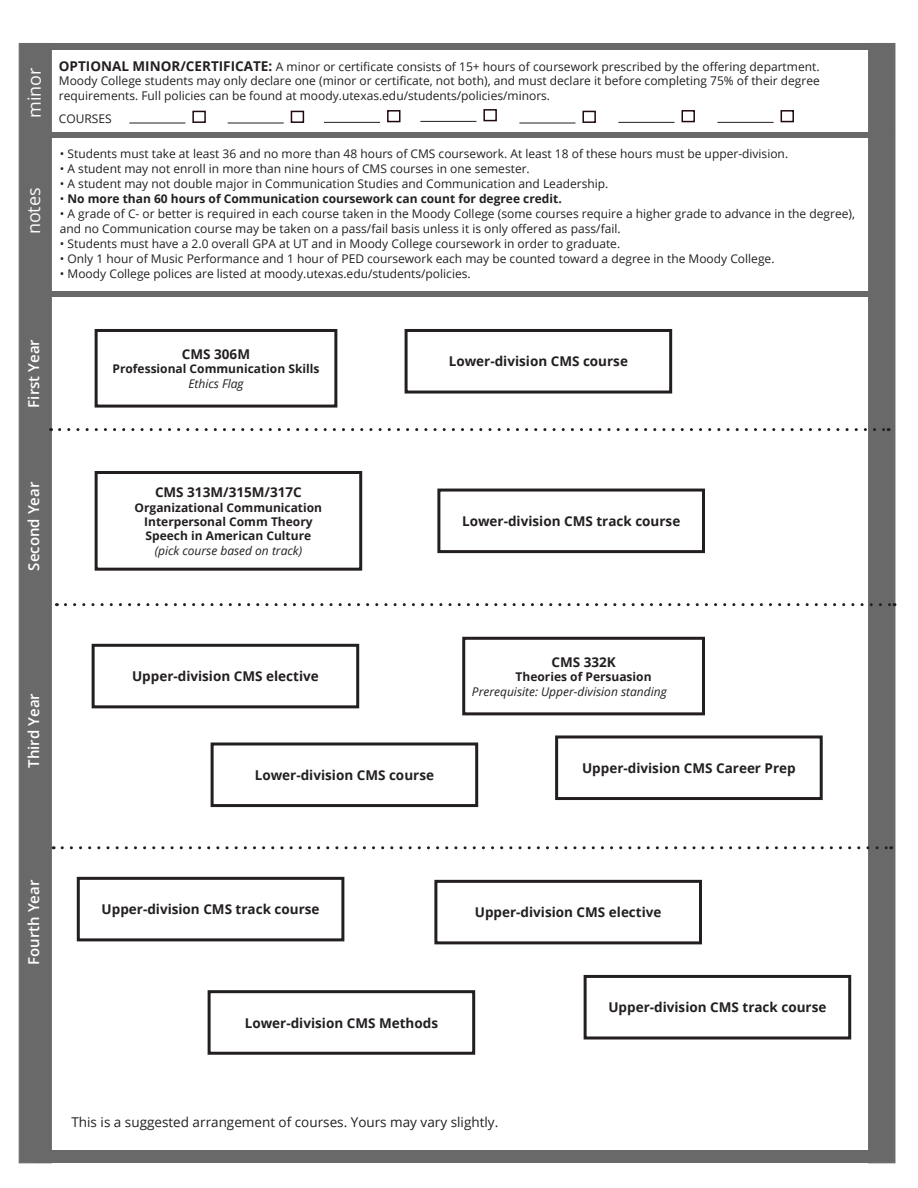
<style>
.page{position:relative;width:918px;height:1188px;background:#fff}
.page>*{position:absolute;margin:0;border:0;box-sizing:border-box;transform-origin:0 0}
.t1{font:18px "Open Sans";color:#fbfbfd}
.t2{font:600 15px "Open Sans";color:#fff}
.t3{font:700 13.5px "Open Sans";color:#231f20}
.t4{font:13.5px "Open Sans";color:#231f20}
.t5{font:12px/14.4px "Open Sans";color:#231f20}
.t6{font:700 12px "Open Sans";color:#231f20}
.t7{font:italic 12px "Open Sans";color:#231f20}
.s1{font-weight:700;font-size:13.5px}
.s2{font-weight:400}
</style>
<div class="page">
<div style="left:19px;top:43px;width:33px;height:1120px;background:#696969;border:1px solid #696969"></div>
<div style="left:44px;top:132px;width:851px;height:5px;background:#696969"></div>
<div style="left:49px;top:291px;width:841px;height:6px;background:#696969"></div>
<div style="left:868px;top:43px;width:27px;height:1120px;background:#696969"></div>
<div style="left:46px;top:43px;width:847px;height:7px;background:#696969"></div>
<div style="left:36px;top:1150px;width:838px;height:13px;background:#696969"></div>
<hr style="left:228px;top:123px;width:56px;height:1px;background:#231f20">
<div style="left:291px;top:111px;width:13px;height:12px;border:2px solid #200a0e"></div>
<hr style="left:129px;top:123px;width:56px;height:1px;background:#231f20">
<div style="left:192px;top:111px;width:14px;height:12px;border:2px solid #200a0e"></div>
<hr style="left:420px;top:121px;width:56px;height:1px;background:#231f20">
<div style="left:483px;top:109px;width:14px;height:12px;border:2px solid #200a0e"></div>
<hr style="left:519px;top:123px;width:57px;height:1px;background:#231f20">
<div style="left:582px;top:111px;width:14px;height:12px;border:2px solid #200a0e"></div>
<hr style="left:324px;top:122px;width:56px;height:1px;background:#231f20">
<div style="left:387px;top:110px;width:14px;height:12px;border:2px solid #200a0e"></div>
<hr style="left:618px;top:122px;width:57px;height:1px;background:#231f20">
<div style="left:682px;top:110px;width:13px;height:12px;border:2px solid #200a0e"></div>
<hr style="left:717px;top:122px;width:57px;height:1px;background:#231f20">
<div style="left:781px;top:110px;width:13px;height:12px;border:2px solid #200a0e"></div>
<div style="left:95px;top:329px;width:242px;height:79px;border:3px solid #231f20"></div>
<div style="left:405px;top:329px;width:267px;height:65px;border:3px solid #231f20"></div>
<div style="left:95px;top:471px;width:267px;height:100px;border:3px solid #231f20"></div>
<div style="left:437px;top:489px;width:268px;height:64px;border:3px solid #231f20"></div>
<div style="left:92px;top:644px;width:267px;height:64px;border:3px solid #231f20"></div>
<div style="left:211px;top:742px;width:267px;height:65px;border:3px solid #231f20"></div>
<div style="left:462px;top:637px;width:243px;height:78px;border:3px solid #231f20"></div>
<div style="left:555px;top:735px;width:268px;height:65px;border:3px solid #231f20"></div>
<div style="left:77px;top:877px;width:267px;height:64px;border:3px solid #231f20"></div>
<div style="left:208px;top:990px;width:267px;height:65px;border:3px solid #231f20"></div>
<div style="left:584px;top:975px;width:267px;height:65px;border:3px solid #231f20"></div>
<div style="left:434px;top:880px;width:268px;height:64px;border:3px solid #231f20"></div>
<svg style="left:65px;top:603px;width:830px;height:3px"></svg>
<svg style="left:62px;top:846px;width:830px;height:3px"></svg>
<svg style="left:60px;top:428px;width:829px;height:3px"></svg>
<p class="t1" style="left:22px;top:118px;width:52px;rotate:-90deg">minor</p>
<p class="t1" style="left:21px;top:234px;width:48px;rotate:-90deg">notes</p>
<p class="t5" style="left:59px;top:59px;width:762px;text-align:justify"><span class="s1">OPTIONAL MINOR/CERTIFICATE:</span> A minor or certificate consists of 15+ hours of coursework prescribed by the offering department.<br>Moody College students may only declare one (minor or certificate, not both), and must declare it before completing 75% of their degree requirements. Full policies can be found at moody.utexas.edu/students/policies/minors.</p>
<p class="t5" style="left:59px;top:111px;width:54px">COURSES</p>
<p class="t5" style="left:60px;top:146px;width:730px">• Students must take at least 36 and no more than 48 hours of CMS coursework. At least 18 of these hours must be upper-division.</p>
<p class="t5" style="left:60px;top:161px;width:471px">• A student may not enroll in more than nine hours of CMS courses in one semester.</p>
<p class="t5" style="left:60px;top:176px;width:550px">• A student may not double major in Communication Studies and Communication and Leadership.</p>
<p class="t6" style="left:60px;top:190px;width:503px"><span class="s2">•</span> No more than 60 hours of Communication coursework can count for degree credit.</p>
<p class="t5" style="left:60px;top:205px;width:797px;line-height:15px">• A grade of C- or better is required in each course taken in the Moody College (some courses require a higher grade to advance in the degree), and no Communication course may be taken on a pass/fail basis unless it is only offered as pass/fail.</p>
<p class="t5" style="left:60px;top:236px;width:562px">• Students must have a 2.0 overall GPA at UT and in Moody College coursework in order to graduate.</p>
<p class="t5" style="left:60px;top:251px;width:716px">• Only 1 hour of Music Performance and 1 hour of PED coursework each may be counted toward a degree in the Moody College.</p>
<p class="t5" style="left:60px;top:266px;width:412px">• Moody College polices are listed at moody.utexas.edu/students/policies.</p>
<p class="t2" style="left:23px;top:408px;width:70px;rotate:-90deg">First Year</p>
<p class="t3" style="left:182px;top:345px;width:70px">CMS 306M</p>
<p class="t6" style="left:113px;top:361px;width:208px">Professional Communication Skills</p>
<p class="t7" style="left:188px;top:375px;width:57px">Ethics Flag</p>
<p class="t3" style="left:449px;top:352px;width:181px">Lower-division CMS course</p>
<p class="t2" style="left:23px;top:571px;width:90px;rotate:-90deg">Second Year</p>
<p class="t3" style="left:155px;top:483px;width:148px">CMS 313M/315M/317C</p>
<p class="t6" style="left:135px;top:499px;width:189px">Organizational Communication</p>
<p class="t6" style="left:144px;top:513px;width:170px">Interpersonal Comm Theory</p>
<p class="t6" style="left:146px;top:528px;width:167px">Speech in American Culture</p>
<p class="t7" style="left:155px;top:542px;width:149px">(pick course based on track)</p>
<p class="t3" style="left:462px;top:512px;width:220px">Lower-division CMS track course</p>
<p class="t2" style="left:23px;top:768px;width:76px;rotate:-90deg">Third Year</p>
<p class="t3" style="left:132px;top:667px;width:188px">Upper-division CMS elective</p>
<p class="t3" style="left:255px;top:766px;width:181px">Lower-division CMS course</p>
<p class="t3" style="left:551px;top:652px;width:66px">CMS 332K</p>
<p class="t6" style="left:516px;top:668px;width:137px">Theories of Persuasion</p>
<p class="t7" style="left:472px;top:683px;width:196px">Prerequisite: Upper-division standing</p>
<p class="t3" style="left:582px;top:758px;width:215px">Upper-division CMS Career Prep</p>
<p class="t2" style="left:23px;top:965px;width:87px;rotate:-90deg">Fourth Year</p>
<p class="t3" style="left:102px;top:900px;width:219px">Upper-division CMS track course</p>
<p class="t3" style="left:245px;top:1013px;width:195px">Lower-division CMS Methods</p>
<p class="t3" style="left:475px;top:903px;width:188px">Upper-division CMS elective</p>
<p class="t3" style="left:608px;top:998px;width:219px">Upper-division CMS track course</p>
<p class="t4" style="left:71px;top:1113px;width:428px">This is a suggested arrangement of courses. Yours may vary slightly.</p>
</div>
